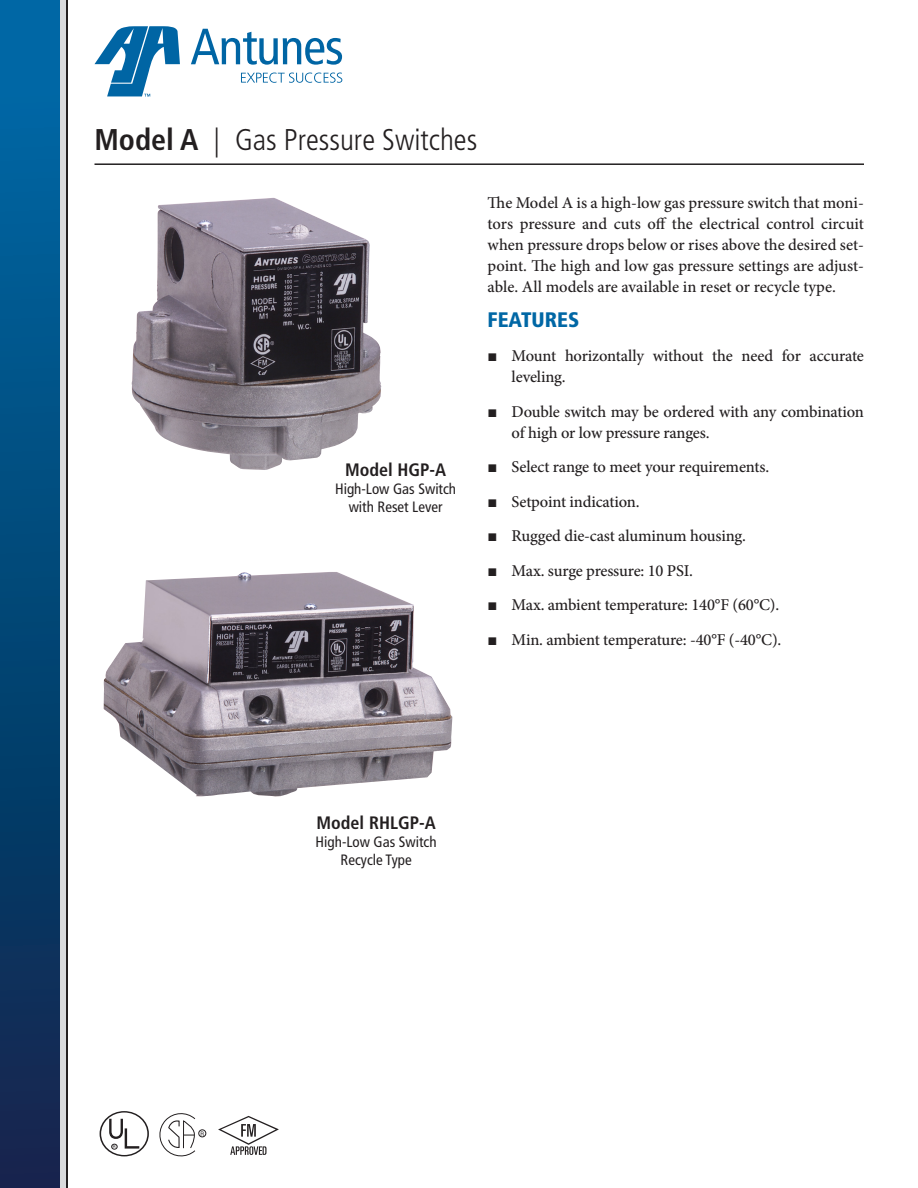
<style>
.page{position:relative;width:918px;height:1188px;background:#fff}
.page>*{position:absolute;margin:0;border:0;box-sizing:border-box;transform-origin:0 0}
.t1{font:300 condensed 30px "Frutiger LT Std";color:#231f20}
.t2{font:900 condensed 21px "Frutiger LT Std";color:#0067a5}
.t3{font:700 condensed 18px "Frutiger LT Std";color:#231f20}
.t4{font:500 16.5px/21px "Minion Pro";letter-spacing:-.01em;color:#231f20}
.t5{font:condensed 15px "Frutiger LT Std";color:#231f20}
.t6{font:condensed 6.15px "Helvetica";color:#231f20}
.t7{font:condensed 4.5px "Helvetica";color:#231f20;scale:1.09 1}
.s1{font-weight:700}
.s2{font-family:"Arial";font-weight:400}
</style>
<div class="page">
<div style="left:0;top:0;width:67px;height:1188px;background:linear-gradient(to bottom,#006ca9,#0f244a)"></div>
<div style="left:60px;top:0;width:7px;height:1188px;background:#d9dadc"></div>
<hr style="left:66px;top:0;width:2px;height:1188px;background:#231f20">
<hr style="left:94px;top:163px;width:770px;height:2px;background:#231f20">
<svg style="left:95px;top:26px;width:85px;height:71px"></svg>
<svg style="left:191px;top:29px;width:151px;height:36px"></svg>
<svg style="left:241px;top:73px;width:101px;height:10px"></svg>
<img style="left:132px;top:198px;width:249px;height:272px">
<img style="left:103px;top:572px;width:349px;height:225px">
<svg style="left:159px;top:1113px;width:37px;height:44px"></svg>
<div style="left:199px;top:1130px;width:7px;height:7px;border:1px solid #231f20;border-radius:50%"></div>
<div style="left:100px;top:1111px;width:49px;height:45px;border:1px solid #231f20;border-radius:50%"></div>
<svg style="left:109px;top:1111px;width:38px;height:46px"></svg>
<svg style="left:218px;top:1116px;width:61px;height:39px"></svg>
<p class="t1" style="left:94px;top:123px;width:384px"><span class="s1">Model A</span> | Gas Pressure Switches</p>
<p class="t3" style="left:345px;top:459px;width:103px">Model HGP-A</p>
<p class="t5" style="left:335px;top:480px;width:123px">High-Low Gas Switch</p>
<p class="t5" style="left:349px;top:498px;width:95px">with Reset Lever</p>
<p class="t4" style="left:488px;top:192px;width:378px;text-align:justify">The Model A is a high-low gas pressure switch that moni&shy;tors pressure and cuts off the electrical control circuit when pressure drops below or rises above the desired set&shy;point. The high and low gas pressure settings are adjust&shy;able. All models are available in reset or recycle type.</p>
<p class="t2" style="left:488px;top:307px;width:93px">FEATURES</p>
<p class="t4" style="left:512px;top:345px;width:354px;text-indent:-24px"><span class="s2">■</span> Mount horizontally without the need for accurate leveling.</p>
<p class="t4" style="left:512px;top:401px;width:354px;text-indent:-24px"><span class="s2">■</span> Double switch may be ordered with any combination of high or low pressure ranges.</p>
<p class="t4" style="left:488px;top:456px;width:283px"><span class="s2">■</span> Select range to meet your requirements.</p>
<p class="t4" style="left:488px;top:491px;width:154px"><span class="s2">■</span> Setpoint indication.</p>
<p class="t4" style="left:488px;top:525px;width:260px"><span class="s2">■</span> Rugged die-cast aluminum housing.</p>
<p class="t4" style="left:488px;top:560px;width:207px"><span class="s2">■</span> Max. surge pressure: 10 PSI.</p>
<p class="t4" style="left:488px;top:594px;width:293px"><span class="s2">■</span> Max. ambient temperature: 140°F (60°C).</p>
<p class="t4" style="left:488px;top:629px;width:295px"><span class="s2">■</span> Min. ambient temperature: -40°F (-40°C).</p>
<p class="t3" style="left:317px;top:812px;width:121px">Model RHLGP-A</p>
<p class="t5" style="left:316px;top:833px;width:123px">High-Low Gas Switch</p>
<p class="t5" style="left:341px;top:851px;width:73px">Recycle Type</p>
<p class="t7" style="left:113px;top:1144px;width:4px">R</p>
<p class="t6" style="left:200px;top:1130px;width:5px">R</p>
</div>
